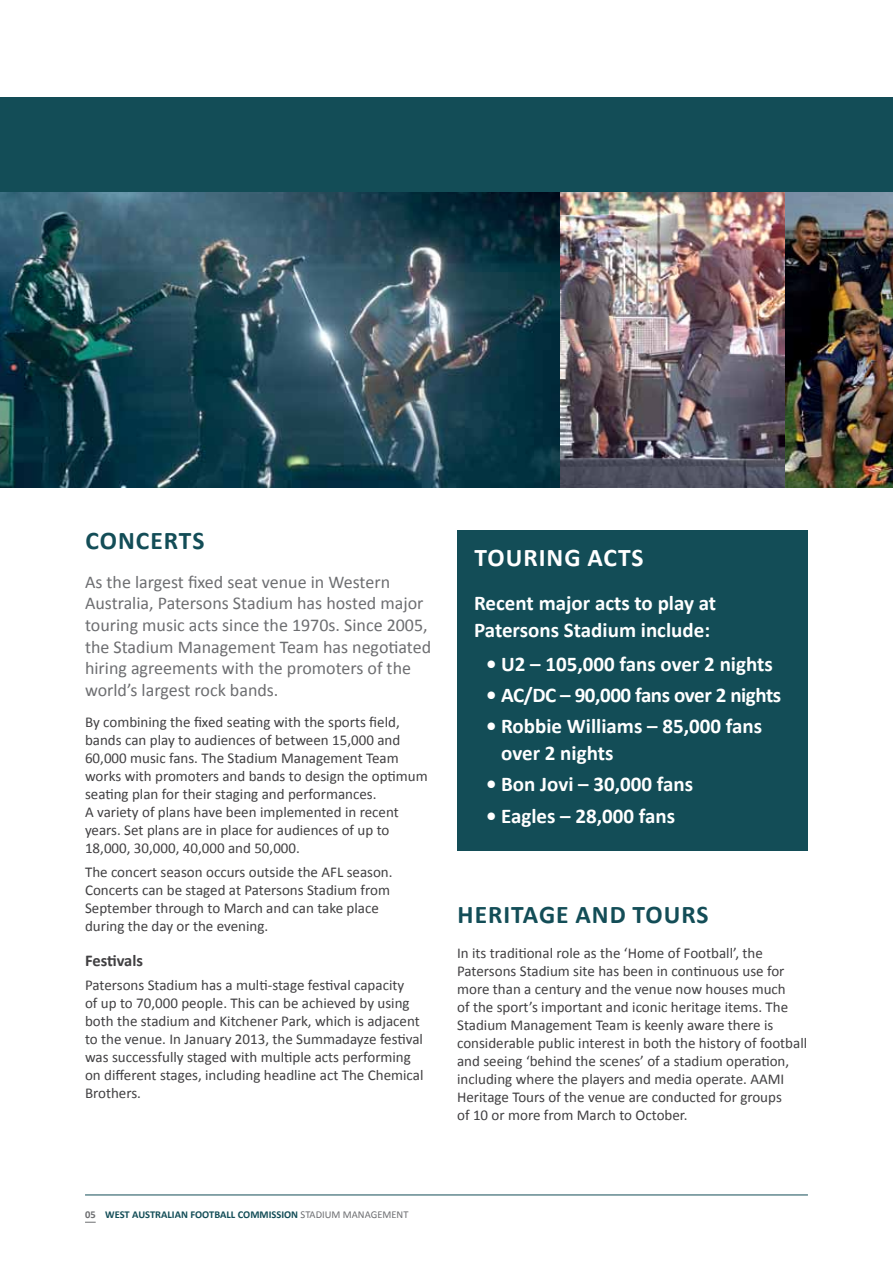
<style>
.page{position:relative;width:893px;height:1263px;background:#fff}
.page>*{position:absolute;margin:0;border:0;box-sizing:border-box;transform-origin:0 0}
.t1{font:700 25.5px "Calibri";color:#134d57}
.t2{font:700 25.5px "Calibri";color:#fff}
.t3{font:700 21px/27px "Calibri";color:#fff}
.t4{font:700 21px "Calibri";letter-spacing:-.02em;color:#fff}
.t5{font:18px/21.6px "Calibri";color:#6d6e71}
.t6{font:700 16.5px "Calibri";letter-spacing:-.005em;color:#414042}
.t7{font:15px/18px "Calibri";color:#414042}
.t8{font:700 10.5px "Calibri";color:#134d57}
.s1{color:#6d6e71}
.s2{font-weight:400;color:#6d6e71}
</style>
<div class="page">
<div style="left:0;top:97px;width:893px;height:95px;background:#134d57"></div>
<hr style="left:85px;top:1194px;width:723px;height:1px;background:#134d57">
<img style="left:784px;top:192px;width:109px;height:296px">
<img style="left:0;top:192px;width:784px;height:296px">
<div style="left:457px;top:530px;width:351px;height:320px;background:#134d57"></div>
<h1 class="t1" style="left:86px;top:524px;width:30px">Concerts</h1>
<p class="t5" style="left:85px;top:571px;width:348px">As the largest fixed seat venue in Western Australia, Patersons Stadium has hosted major touring music acts since the 1970s. Since 2005, the Stadium Management Team has negotiated hiring agreements with the promoters of the world’s largest rock bands.</p>
<p class="t7" style="left:85px;top:713px;width:344px">By combining the fixed seating with the sports field, bands can play to audiences of between 15,000 and 60,000 music fans. The Stadium Management Team works with promoters and bands to design the optimum seating plan for their staging and performances.<br>A variety of plans have been implemented in recent years. Set plans are in place for audiences of up to 18,000, 30,000, 40,000 and 50,000.</p>
<p class="t7" style="left:85px;top:863px;width:309px">The concert season occurs outside the AFL season.<br>Concerts can be staged at Patersons Stadium from September through to March and can take place during the day or the evening.</p>
<p class="t6" style="left:85px;top:950px;width:60px">Festivals</p>
<p class="t7" style="left:85px;top:976px;width:340px">Patersons Stadium has a multi-stage festival capacity<br>of up to 70,000 people. This can be achieved by using both the stadium and Kitchener Park, which is adjacent to the venue. In January 2013, the Summadayze festival was successfully staged with multiple acts performing on different stages, including headline act The Chemical Brothers.</p>
<h1 class="t2" style="left:475px;top:541px;width:30px">Touring</h1>
<h1 class="t2" style="left:587px;top:541px;width:15px">acts</h1>
<h2 class="t3" style="left:474px;top:590px;width:244px">Recent major acts to play at<br>Patersons Stadium include:</h2>
<h2 class="t3" style="left:486px;top:650px;width:288px">• U2 – 105,000 fans over 2 nights</h2>
<h2 class="t4" style="left:486px;top:681px;width:297px">• AC/DC – 90,000 fans over 2 nights</h2>
<h2 class="t3" style="left:501px;top:713px;width:262px;text-indent:-15px">• Robbie Williams – 85,000 fans over 2 nights</h2>
<h2 class="t3" style="left:486px;top:771px;width:208px">• Bon Jovi – 30,000 fans</h2>
<h2 class="t3" style="left:486px;top:802px;width:190px">• Eagles – 28,000 fans</h2>
<h1 class="t1" style="left:458px;top:898px;width:32px">Heritage</h1>
<h1 class="t1" style="left:575px;top:898px;width:18px">and</h1>
<h1 class="t1" style="left:633px;top:898px;width:17px">tours</h1>
<p class="t7" style="left:457px;top:944px;width:352px">In its traditional role as the ‘Home of Football’, the Patersons Stadium site has been in continuous use for more than a century and the venue now houses much<br>of the sport’s important and iconic heritage items. The Stadium Management Team is keenly aware there is considerable public interest in both the history of football and seeing ‘behind the scenes’ of a stadium operation, including where the players and media operate. AAMI Heritage Tours of the venue are conducted for groups<br>of 10 or more from March to October.</p>
<p class="t8" style="left:85px;top:1207px;width:325px"><span class="s1">05</span> WEST AUSTRALIAN FOOTBALL COMMISSION <span class="s2">STADIUM MANAGEMENT</span></p>
</div>
